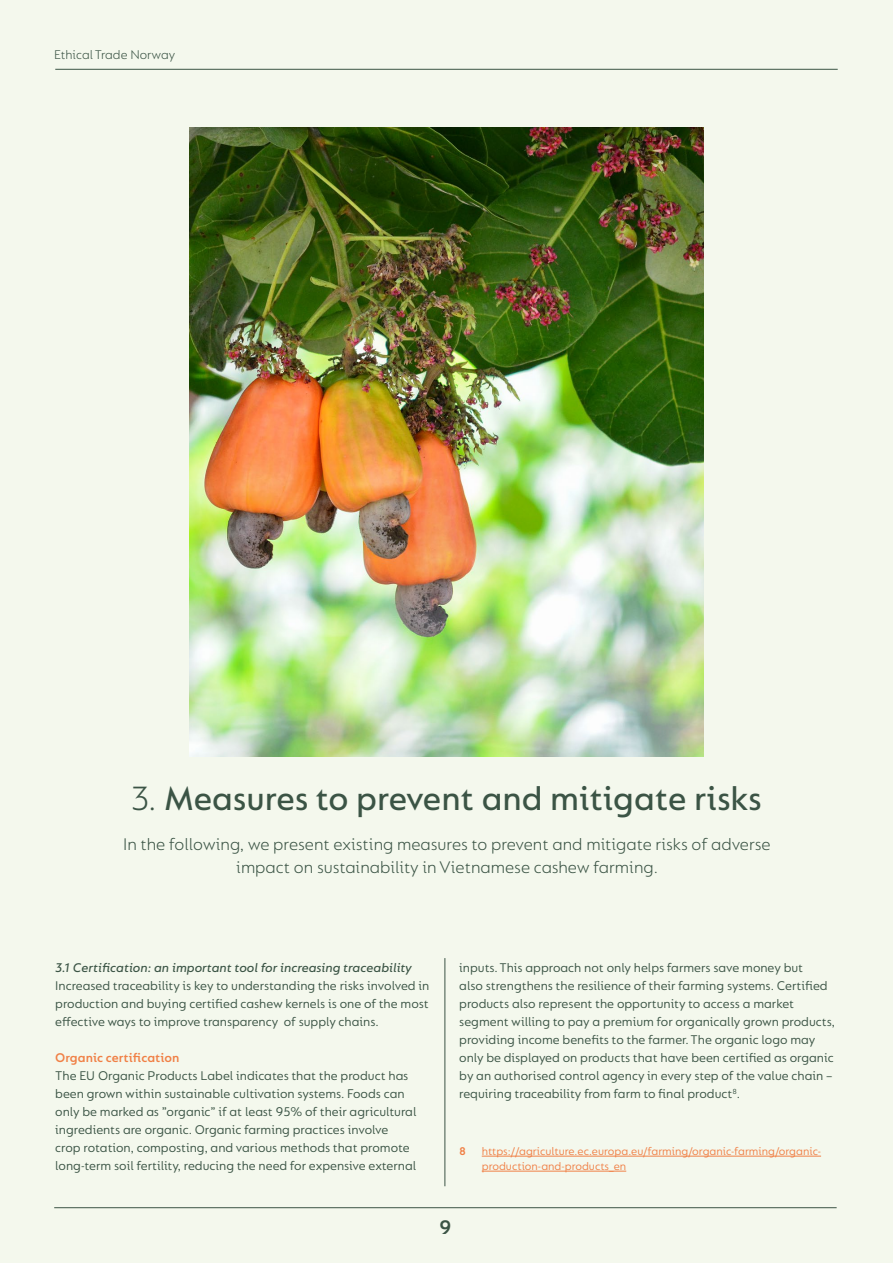
<style>
.page{position:relative;width:893px;height:1263px;background:#f4f8ed}
.page>*{position:absolute;margin:0;border:0;box-sizing:border-box;transform-origin:0 0}
.t1{font:500 36px "FS Lucas Pro";letter-spacing:-.005em;color:#3b5445}
.t2{font:600 21px "FS Lucas Pro";color:#3b5445}
.t3{font:300 18px/22.5px "FS Lucas Pro";color:#3b5445;text-align:center}
.t4{font:13.5px/18px "FS Lucas Pro";color:#3b5445}
.t5{font:italic 500 13.5px "FS Lucas Pro";color:#3b5445}
.t6{font:600 13.5px "FS Lucas Pro";color:#f08046}
.t7{font:300 13.5px "FS Lucas Pro";color:#3b5445}
.t8{font:12px/15px "FS Lucas Pro";color:#f08046}
.t9{font:600 12px "FS Lucas Pro";color:#f08046}
.s1{font-weight:300}
</style>
<div class="page">
<img style="left:190px;top:128px;width:513px;height:629px">
<hr style="left:445px;top:958px;width:1px;height:228px;background:#3b5445">
<hr style="left:482px;top:1156px;width:339px;height:1px;background:#f08046">
<hr style="left:482px;top:1171px;width:144px;height:1px;background:#f08046">
<hr style="left:55px;top:69px;width:783px;height:1px;background:#3b5445">
<hr style="left:54px;top:1207px;width:783px;height:1px;background:#3b5445">
<p class="t7" style="left:54px;top:47px;width:122px">Ethical Trade Norway</p>
<h1 class="t1" style="left:131px;top:778px;width:633px"><span class="s1">3.</span> Measures to prevent and mitigate risks</h1>
<h3 class="t3" style="left:123px;top:833px;width:649px">In the following, we present existing measures to prevent and mitigate risks of adverse impact on sustainability in Vietnamese cashew farming.</h3>
<p class="t5" style="left:55px;top:960px;width:358px">3.1 Certification: an important tool for increasing traceability</p>
<p class="t4" style="left:55px;top:976px;width:376px;text-align:justify">Increased traceability is key to understanding the risks involved in production and buying certified cashew kernels is one of the most effective ways to improve transparency of supply chains.</p>
<p class="t6" style="left:55px;top:1050px;width:126px">Organic certification</p>
<p class="t4" style="left:55px;top:1066px;width:363px">The EU Organic Products Label indicates that the product has been grown within sustainable cultivation systems. Foods can only be marked as ”organic” if at least 95% of their agricultural ingredients are organic. Organic farming practices involve crop rotation, composting, and various methods that promote long-term soil fertility, reducing the need for expensive external</p>
<p class="t4" style="left:459px;top:958px;width:377px">inputs. This approach not only helps farmers save money but<br>also strengthens the resilience of their farming systems. Certified products also represent the opportunity to access a market segment willing to pay a premium for organically grown products, providing income benefits to the farmer. The organic logo may only be displayed on products that have been certified as organic by an authorised control agency in every step of the value chain – requiring traceability from farm to final product<sup>8</sup>.</p>
<p class="t9" style="left:459px;top:1144px;width:8px">8</p>
<p class="t8" style="left:482px;top:1143px;width:341px">https://agriculture.ec.europa.eu/farming/organic-farming/organic&shy;production-and-products_en</p>
<h2 class="t2" style="left:439px;top:1215px;width:13px">9</h2>
</div>
